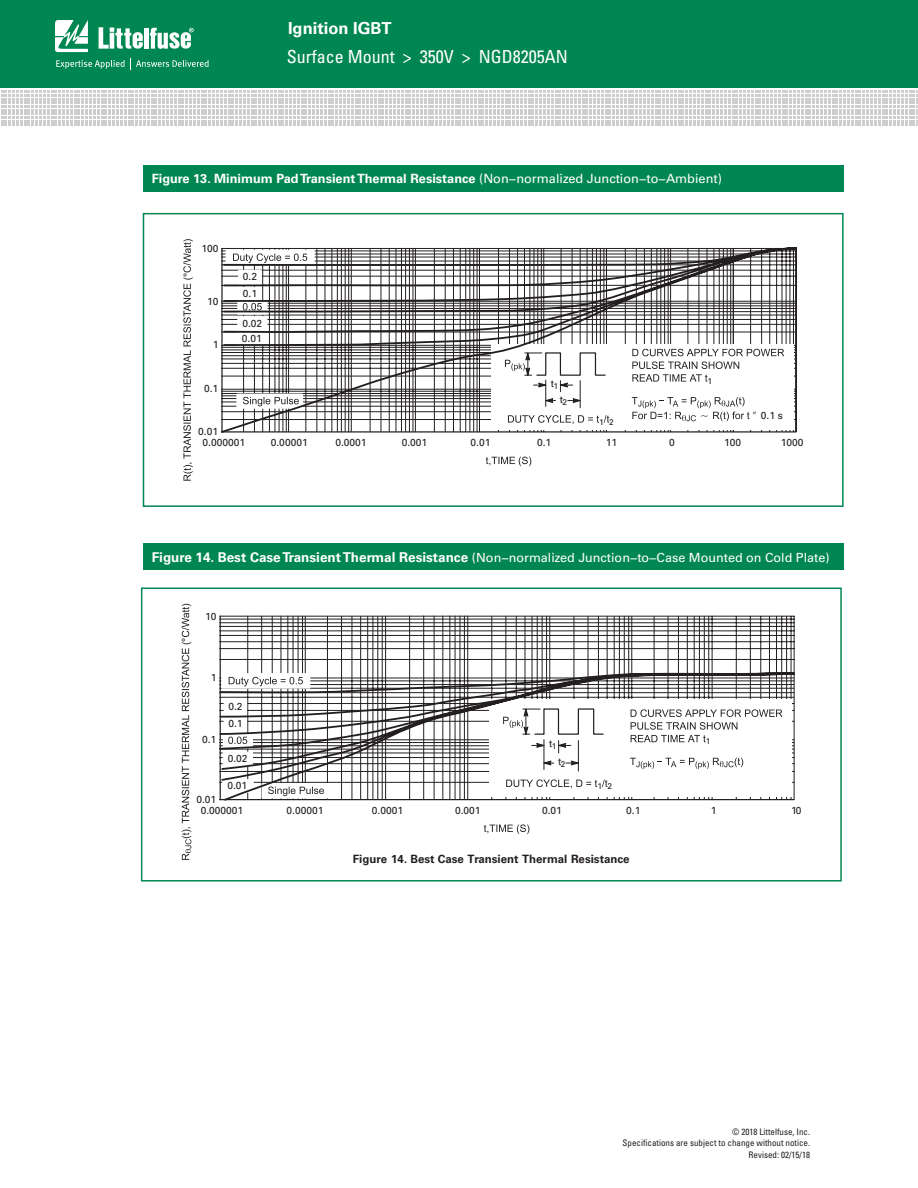
<style>
.page{position:relative;width:918px;height:1188px;background:#fff}
.page>*{position:absolute;margin:0;border:0;box-sizing:border-box;transform-origin:0 0}
.t1{font:condensed 18px "Univers LT Std";color:#fff}
.t2{font:700 16.5px "Univers LT Std";color:#fff}
.t3{font:700 12.75px "Univers LT Std";color:#fff}
.t4{font:12.6px "Univers LT Std";color:#fff}
.t5{font:700 11.55px "Univers";color:#231f20}
.t6{font:10.2px/17.1px "Univers";color:#231f20}
.t7{font:condensed 10.2px "Univers";color:#231f20}
.t8{font:condensed 9px/10.8px "Univers LT Std";color:#231f20;text-align:right}
.t9{font:8.25px "Univers";color:#231f20}
.s1{font-weight:400}
.s2{font-weight:700;font-size:13.5px}
</style>
<div class="page">
<div style="left:0;top:0;width:918px;height:88px;background:#008751"></div>
<svg style="left:1px;top:91px;width:917px;height:35px"></svg>
<svg style="left:55px;top:20px;width:33px;height:32px"></svg>
<hr style="left:144px;top:28px;width:4px;height:21px;background:#fff">
<svg style="left:150px;top:28px;width:44px;height:21px"></svg>
<svg style="left:99px;top:27px;width:44px;height:22px"></svg>
<svg style="left:56px;top:58px;width:153px;height:11px"></svg>
<svg style="left:486px;top:457px;width:45px;height:9px"></svg>
<svg style="left:183px;top:239px;width:10px;height:242px"></svg>
<svg style="left:220px;top:247px;width:577px;height:186px"></svg>
<div style="left:143px;top:213px;width:701px;height:294px;border:2px solid #008751"></div>
<hr style="left:220px;top:616px;width:1px;height:184px;background:#231f20">
<hr style="left:247px;top:616px;width:1px;height:183px;background:#231f20">
<hr style="left:261px;top:616px;width:1px;height:183px;background:#231f20">
<hr style="left:272px;top:616px;width:1px;height:183px;background:#231f20">
<hr style="left:281px;top:616px;width:1px;height:183px;background:#231f20">
<hr style="left:288px;top:616px;width:1px;height:183px;background:#231f20">
<hr style="left:293px;top:616px;width:1px;height:183px;background:#231f20">
<hr style="left:298px;top:616px;width:1px;height:183px;background:#231f20">
<hr style="left:302px;top:616px;width:1px;height:183px;background:#231f20">
<hr style="left:305px;top:616px;width:1px;height:183px;background:#231f20">
<hr style="left:385px;top:616px;width:1px;height:183px;background:#231f20">
<hr style="left:327px;top:616px;width:1px;height:183px;background:#231f20">
<hr style="left:341px;top:616px;width:1px;height:183px;background:#231f20">
<hr style="left:352px;top:616px;width:1px;height:183px;background:#231f20">
<hr style="left:360px;top:616px;width:1px;height:183px;background:#231f20">
<hr style="left:367px;top:616px;width:1px;height:183px;background:#231f20">
<hr style="left:373px;top:616px;width:1px;height:183px;background:#231f20">
<hr style="left:377px;top:616px;width:1px;height:183px;background:#231f20">
<hr style="left:382px;top:616px;width:1px;height:183px;background:#231f20">
<hr style="left:467px;top:616px;width:1px;height:183px;background:#231f20">
<hr style="left:409px;top:616px;width:1px;height:183px;background:#231f20">
<hr style="left:423px;top:616px;width:1px;height:183px;background:#231f20">
<hr style="left:434px;top:616px;width:1px;height:183px;background:#231f20">
<hr style="left:443px;top:616px;width:1px;height:183px;background:#231f20">
<hr style="left:450px;top:616px;width:1px;height:183px;background:#231f20">
<hr style="left:455px;top:616px;width:1px;height:183px;background:#231f20">
<hr style="left:460px;top:616px;width:1px;height:183px;background:#231f20">
<hr style="left:464px;top:616px;width:1px;height:183px;background:#231f20">
<hr style="left:549px;top:616px;width:1px;height:183px;background:#231f20">
<hr style="left:491px;top:616px;width:1px;height:183px;background:#231f20">
<hr style="left:506px;top:616px;width:1px;height:183px;background:#231f20">
<hr style="left:516px;top:616px;width:1px;height:183px;background:#231f20">
<hr style="left:525px;top:616px;width:1px;height:183px;background:#231f20">
<hr style="left:532px;top:616px;width:1px;height:183px;background:#231f20">
<hr style="left:537px;top:616px;width:1px;height:183px;background:#231f20">
<hr style="left:542px;top:616px;width:1px;height:183px;background:#231f20">
<hr style="left:546px;top:616px;width:1px;height:183px;background:#231f20">
<hr style="left:631px;top:616px;width:1px;height:183px;background:#231f20">
<hr style="left:574px;top:616px;width:1px;height:183px;background:#231f20">
<hr style="left:588px;top:616px;width:1px;height:183px;background:#231f20">
<hr style="left:598px;top:616px;width:1px;height:183px;background:#231f20">
<hr style="left:607px;top:616px;width:1px;height:183px;background:#231f20">
<hr style="left:614px;top:616px;width:1px;height:183px;background:#231f20">
<hr style="left:619px;top:616px;width:1px;height:183px;background:#231f20">
<hr style="left:624px;top:616px;width:1px;height:183px;background:#231f20">
<hr style="left:628px;top:616px;width:1px;height:183px;background:#231f20">
<hr style="left:654px;top:616px;width:1px;height:183px;background:#231f20">
<hr style="left:668px;top:616px;width:1px;height:183px;background:#231f20">
<hr style="left:678px;top:616px;width:1px;height:183px;background:#231f20">
<hr style="left:687px;top:616px;width:1px;height:183px;background:#231f20">
<hr style="left:694px;top:616px;width:1px;height:183px;background:#231f20">
<hr style="left:699px;top:616px;width:1px;height:183px;background:#231f20">
<hr style="left:704px;top:616px;width:1px;height:183px;background:#231f20">
<hr style="left:708px;top:616px;width:1px;height:183px;background:#231f20">
<svg style="left:484px;top:824px;width:45px;height:10px"></svg>
<svg style="left:182px;top:604px;width:9px;height:256px"></svg>
<hr style="left:712px;top:616px;width:1px;height:183px;background:#231f20">
<hr style="left:794px;top:616px;width:1px;height:183px;background:#231f20">
<hr style="left:736px;top:616px;width:1px;height:183px;background:#231f20">
<hr style="left:750px;top:616px;width:1px;height:183px;background:#231f20">
<hr style="left:760px;top:616px;width:1px;height:183px;background:#231f20">
<hr style="left:769px;top:616px;width:1px;height:183px;background:#231f20">
<hr style="left:776px;top:616px;width:1px;height:183px;background:#231f20">
<hr style="left:781px;top:616px;width:1px;height:183px;background:#231f20">
<hr style="left:786px;top:616px;width:1px;height:183px;background:#231f20">
<hr style="left:791px;top:616px;width:1px;height:183px;background:#231f20">
<hr style="left:220px;top:616px;width:574px;height:1px;background:#231f20">
<hr style="left:220px;top:631px;width:574px;height:1px;background:#231f20">
<hr style="left:220px;top:641px;width:574px;height:1px;background:#231f20">
<hr style="left:220px;top:659px;width:574px;height:1px;background:#231f20">
<hr style="left:220px;top:648px;width:574px;height:1px;background:#231f20">
<hr style="left:220px;top:635px;width:574px;height:1px;background:#231f20">
<hr style="left:220px;top:626px;width:574px;height:1px;background:#231f20">
<hr style="left:220px;top:619px;width:574px;height:1px;background:#231f20">
<hr style="left:220px;top:622px;width:574px;height:1px;background:#231f20">
<svg style="left:219px;top:671px;width:576px;height:130px"></svg>
<div style="left:141px;top:588px;width:701px;height:294px;border:2px solid #008751"></div>
<div style="left:143px;top:165px;width:701px;height:27px;background:#008751"></div>
<div style="left:143px;top:543px;width:701px;height:27px;background:#008751"></div>
<svg style="left:632px;top:397px;width:124px;height:24px"></svg>
<h2 class="t2" style="left:288px;top:19px;width:105px">Ignition IGBT</h2>
<h1 class="t1" style="left:287px;top:45px;width:282px">Surface Mount &gt; 350V &gt; NGD8205AN</h1>
<p class="t3" style="left:152px;top:171px;width:572px">Figure 13. Minimum Pad Transient Thermal Resistance <span class="s1">(Non−normalized Junction−to−Ambient)</span></p>
<p class="t7" style="left:181px;top:277px;width:6px;rotate:-90deg">°</p>
<p class="t6" style="left:201px;top:240px;width:19px">100</p>
<p class="t6" style="left:207px;top:293px;width:13px">10</p>
<p class="t6" style="left:213px;top:336px;width:7px">1</p>
<p class="t6" style="left:243px;top:267px;width:16px">0.2<br>0.1</p>
<p class="t6" style="left:242px;top:315px;width:22px;line-height:15.8px">0.02<br>0.01</p>
<p class="t6" style="left:204px;top:379px;width:16px">0.1</p>
<p class="t6" style="left:198px;top:422px;width:21px">0.01</p>
<p class="t6" style="left:551px;top:375px;width:9px">t<sub>1</sub></p>
<p class="t6" style="left:560px;top:391px;width:9px">t<sub>2</sub></p>
<p class="t6" style="left:203px;top:434px;width:44px">0.000001</p>
<p class="t6" style="left:335px;top:434px;width:33px">0.0001</p>
<p class="t6" style="left:402px;top:434px;width:27px">0.001</p>
<p class="t6" style="left:537px;top:434px;width:16px">0.1</p>
<p class="t6" style="left:471px;top:434px;width:21px">0.01</p>
<p class="t6" style="left:271px;top:434px;width:38px">0.00001</p>
<p class="t9" style="left:599px;top:417px;width:16px">1 2</p>
<p class="t9" style="left:708px;top:376px;width:6px">1</p>
<p class="t6" style="left:761px;top:407px;width:24px">0.1 s</p>
<p class="t6" style="left:606px;top:434px;width:13px">11</p>
<p class="t6" style="left:669px;top:434px;width:7px">0</p>
<p class="t6" style="left:724px;top:434px;width:19px">100</p>
<p class="t6" style="left:781px;top:434px;width:24px">1000</p>
<p class="t4" style="left:152px;top:550px;width:679px"><span class="s2">Figure 14. Best Case Transient Thermal Resistance</span> (Non−normalized Junction−to−Case Mounted on Cold Plate)</p>
<p class="t7" style="left:179px;top:642px;width:6px;rotate:-90deg">°</p>
<p class="t6" style="left:205px;top:608px;width:13px">10</p>
<p class="t6" style="left:211px;top:669px;width:7px">1</p>
<p class="t6" style="left:202px;top:731px;width:16px">0.1</p>
<p class="t6" style="left:196px;top:790px;width:21px">0.01</p>
<p class="t6" style="left:228px;top:697px;width:16px">0.2<br>0.1</p>
<p class="t6" style="left:228px;top:750px;width:21px">0.02</p>
<p class="t6" style="left:227px;top:777px;width:21px">0.01</p>
<p class="t6" style="left:549px;top:734px;width:9px">t<sub>1</sub></p>
<p class="t6" style="left:558px;top:752px;width:9px">t<sub>2</sub></p>
<p class="t9" style="left:597px;top:781px;width:16px">1 2</p>
<p class="t6" style="left:201px;top:801px;width:44px">0.000001</p>
<p class="t6" style="left:372px;top:801px;width:33px">0.0001</p>
<p class="t6" style="left:455px;top:801px;width:27px">0.001</p>
<p class="t6" style="left:626px;top:801px;width:16px">0.1</p>
<p class="t6" style="left:542px;top:801px;width:21px">0.01</p>
<p class="t6" style="left:287px;top:801px;width:38px">0.00001</p>
<p class="t5" style="left:353px;top:852px;width:278px">Figure 14. Best Case Transient Thermal Resistance</p>
<p class="t9" style="left:706px;top:736px;width:6px">1</p>
<p class="t6" style="left:711px;top:801px;width:7px">1</p>
<p class="t6" style="left:791px;top:801px;width:12px">10</p>
<p class="t8" style="left:623px;top:1126px;width:189px">© 2018 Littelfuse, Inc.<br>Specifications are subject to change without notice.</p>
<p class="t8" style="left:749px;top:1149px;width:63px">Revised: 02/15/18</p>
</div>
